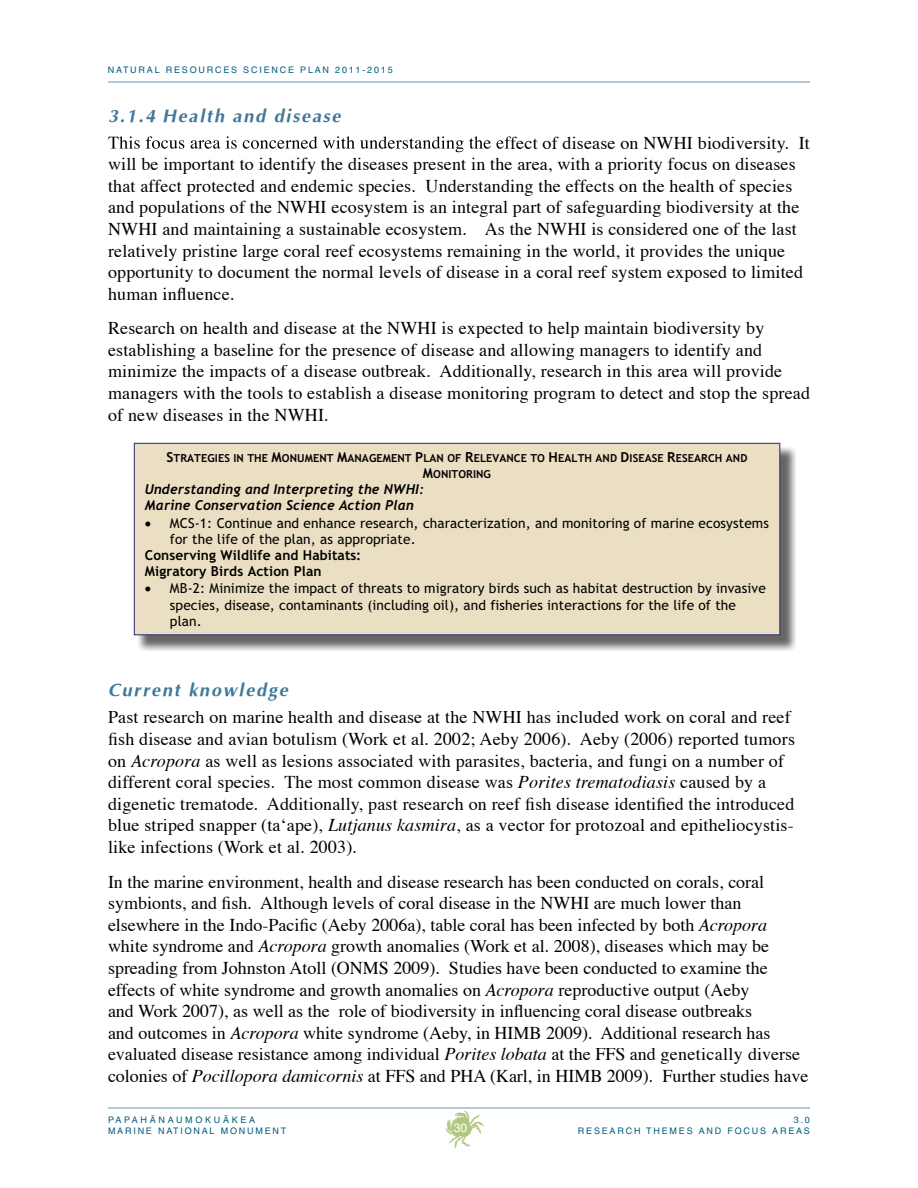
<style>
.page{position:relative;width:918px;height:1188px;background:#fff}
.page>*{position:absolute;margin:0;border:0;box-sizing:border-box;transform-origin:0 0}
.t1{font:18px/21.6px "Times";letter-spacing:.01em;color:#000}
.t2{font:italic 700 18px "Hawn Optimist";letter-spacing:.1em;color:#3f7898}
.t3{font:13.8px/16px "Trebuchet MS";letter-spacing:.005em;color:#010101}
.t4{font:italic 700 13.8px/16px "Trebuchet";letter-spacing:.01em;color:#010101}
.t5{font:700 13.8px/16px "Trebuchet MS";letter-spacing:.01em;color:#010101}
.t6{font:12px "Hawn Helv";color:#fff}
.t7{font:700 11.1px/16px "Trebuchet MS";letter-spacing:.005em;color:#010101;text-align:center}
.t8{font:9px/10.8px "Hawn Helv";letter-spacing:.2em;color:#005d7e}
.s1{font-size:13.8px}
.s2{font-style:italic}
</style>
<div class="page">
<hr style="left:108px;top:1107px;width:702px;height:1px;background:#b5c9d4">
<svg style="left:446px;top:1110px;width:38px;height:39px"></svg>
<hr style="left:108px;top:81px;width:702px;height:1px;background:#b5c9d4">
<svg style="left:108px;top:136px;width:403px;height:16px"></svg>
<img style="left:136px;top:444px;width:659px;height:206px">
<div style="left:134px;top:443px;width:646px;height:192px;background:#eadfc3"></div>
<p class="t8" style="left:108px;top:64px;width:286px">NATURAL RESOURCES SCIENCE PLAN 2011-2015</p>
<p class="t2" style="left:108px;top:104px;width:234px">3.1.4 Health and disease</p>
<p class="t1" style="left:108px;top:130px;width:704px;text-indent:402px">fect of disease on NWHI biodiversity. It will be important to identify the diseases present in the area, with a priority focus on diseases that affect protected and endemic species. Understanding the effects on the health of species and populations of the NWHI ecosystem is an integral part of safeguarding biodiversity at the NWHI and maintaining a sustainable ecosystem. As the NWHI is considered one of the last relatively pristine large coral reef ecosystems remaining in the world, it provides the unique opportunity to document the normal levels of disease in a coral reef system exposed to limited human influence.</p>
<p class="t1" style="left:108px;top:316px;width:704px">Research on health and disease at the NWHI is expected to help maintain biodiversity by establishing a baseline for the presence of disease and allowing managers to identify and minimize the impacts of a disease outbreak. Additionally, research in this area will provide managers with the tools to establish a disease monitoring program to detect and stop the spread of new diseases in the NWHI.</p>
<p class="t7" style="left:166px;top:450px;width:583px"><span class="s1">S</span>TRATEGIES IN THE <span class="s1">M</span>ONUMENT <span class="s1">M</span>ANAGEMENT <span class="s1">P</span>LAN OF <span class="s1">R</span>ELEVANCE TO <span class="s1">H</span>EALTH AND <span class="s1">D</span>ISEASE <span class="s1">R</span>ESEARCH AND<br><span class="s1">M</span>ONITORING</p>
<p class="t4" style="left:145px;top:482px;width:281px">Understanding and Interpreting the NWHI:<br>Marine Conservation Science Action Plan</p>
<p class="t3" style="left:170px;top:515px;width:601px;text-indent:-25px">• MCS-1: Continue and enhance research, characterization, and monitoring of marine ecosystems for the life of the plan, as appropriate.</p>
<p class="t5" style="left:145px;top:547px;width:218px">Conserving Wildlife and Habitats:<br>Migratory Birds Action Plan</p>
<p class="t3" style="left:170px;top:581px;width:597px;text-indent:-25px">• MB-2: Minimize the impact of threats to migratory birds such as habitat destruction by invasive species, disease, contaminants (including oil), and fisheries interactions for the life of the plan.</p>
<p class="t2" style="left:108px;top:679px;width:181px">Current knowledge</p>
<p class="t1" style="left:108px;top:705px;width:689px">Past research on marine health and disease at the NWHI has included work on coral and reef fish disease and avian botulism (Work et al. 2002; Aeby 2006). Aeby (2006) reported tumors on <span class="s2">Acropora</span> as well as lesions associated with parasites, bacteria, and fungi on a number of different coral species. The most common disease was <span class="s2">Porites trematodiasis</span> caused by a digenetic trematode. Additionally, past research on reef fish disease identified the introduced blue striped snapper (ta‘ape), <span class="s2">Lutjanus kasmira</span>, as a vector for protozoal and epitheliocystis&shy;like infections (Work et al. 2003).</p>
<p class="t1" style="left:108px;top:869px;width:702px">In the marine environment, health and disease research has been conducted on corals, coral symbionts, and fish. Although levels of coral disease in the NWHI are much lower than elsewhere in the Indo-Pacific (Aeby 2006a), table coral has been infected by both <span class="s2">Acropora </span>white syndrome and <span class="s2">Acropora</span> growth anomalies (Work et al. 2008), diseases which may be spreading from Johnston Atoll (ONMS 2009). Studies have been conducted to examine the effects of white syndrome and growth anomalies on <span class="s2">Acropora</span> reproductive output (Aeby<br>and Work 2007), as well as the role of biodiversity in influencing coral disease outbreaks<br>and outcomes in <span class="s2">Acropora</span> white syndrome (Aeby, in HIMB 2009). Additional research has evaluated disease resistance among individual <span class="s2">Porites lobata</span> at the FFS and genetically diverse colonies of <span class="s2">Pocillopora damicornis</span> at FFS and PHA (Karl, in HIMB 2009). Further studies have</p>
<p class="t8" style="left:108px;top:1115px;width:180px">PAPAHÄNAUMOKUÄKEA<br>MARINE NATIONAL MONUMENT</p>
<p class="t8" style="left:578px;top:1115px;width:234px;text-align:right">3.0<br>RESEARCH THEMES AND FOCUS AREAS</p>
<p class="t6" style="left:454px;top:1121px;width:15px">30</p>
</div>
